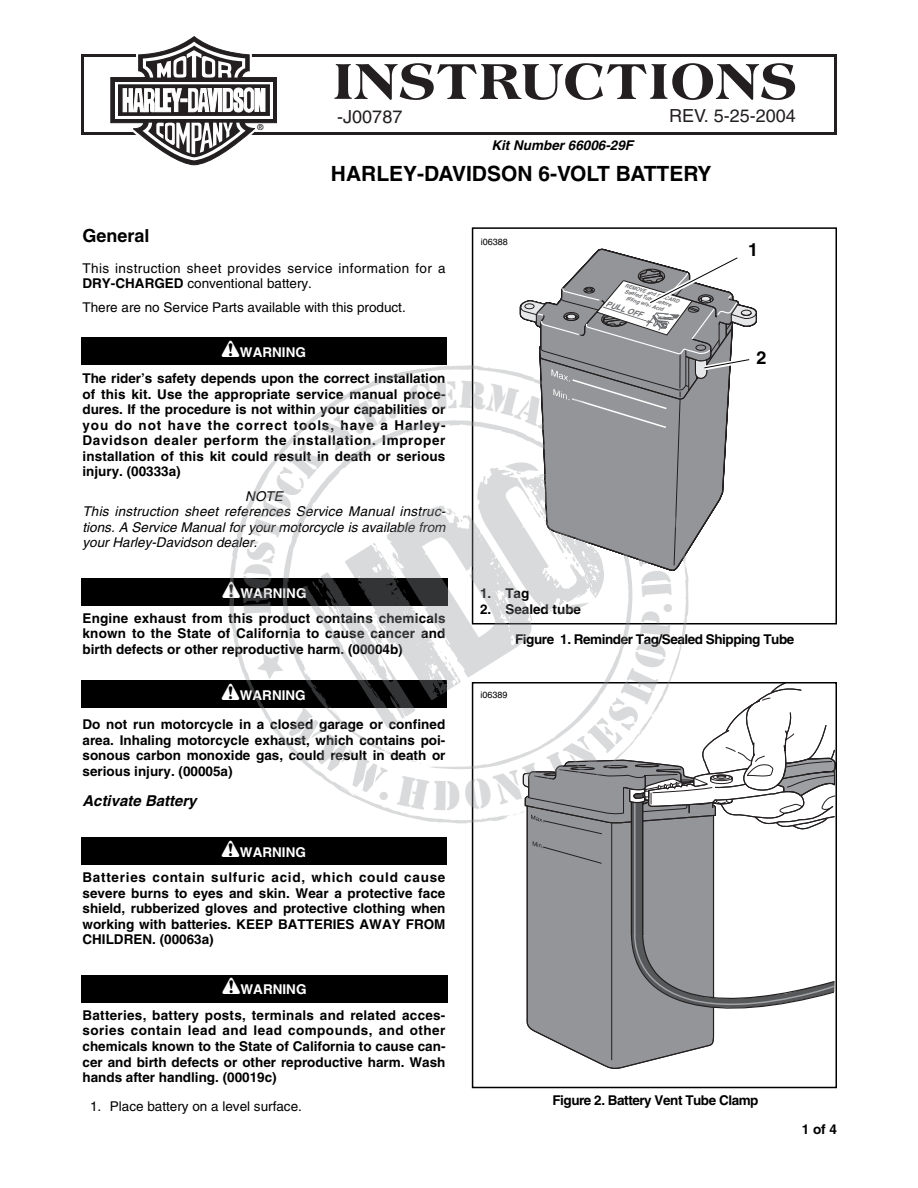
<style>
.page{position:relative;width:918px;height:1188px;background:#fff}
.page>*{position:absolute;margin:0;border:0;box-sizing:border-box;transform-origin:0 0}
.t1{font:800 54px "Americana";letter-spacing:.015em;color:#231f20}
.t2{font:700 21px "Helvetica";color:#000}
.t3{font:18px "Helvetica";color:#231f20}
.t4{font:700 18px "Helvetica";color:#000}
.t5{font:italic 700 15px "Helvetica";color:#000}
.t6{font:700 13.5px/15.5px "Helvetica";color:#000;text-align:justify}
.t7{font:italic 13.5px/15.5px "Helvetica";color:#000}
.t8{font:13.5px/15.5px "Helvetica";letter-spacing:.03em;color:#000}
.t9{font:13.5px "Helvetica";color:#000}
.t10{font:700 13.5px "Helvetica";letter-spacing:-.035em;color:#000}
.t11{font:700 13.5px "Helvetica";color:#fff}
.t12{font:italic 700 13.5px "Helvetica";color:#000}
.t13{font:9px "Helvetica";color:#000}
.t14{font:8.1px "Helvetica";color:#000}
.t15{font:italic 700 7.95px "Helvetica";color:#6d6e71}
.t16{font:italic 700 5.55px "Helvetica";color:#6d6e71}
.t17{font:italic 700 5.4px "Helvetica";color:#6d6e71}
.t18{font:italic 700 5.25px "Helvetica";color:#6d6e71;scale:.95 1}
.s1{font-weight:700}
.s2{font-family:"Harley Type";font-weight:400;font-size:21px}
</style>
<div class="page">
<div style="left:81px;top:54px;width:756px;height:81px;border:3px solid #231f20"></div>
<svg style="left:526px;top:1014px;width:124px;height:55px"></svg>
<svg style="left:542px;top:1014px;width:173px;height:47px"></svg>
<svg style="left:630px;top:1014px;width:85px;height:10px"></svg>
<svg style="left:110px;top:36px;width:167px;height:130px"></svg>
<div style="left:81px;top:578px;width:367px;height:28px;background:#000"></div>
<div style="left:81px;top:337px;width:366px;height:27px;background:#000"></div>
<div style="left:81px;top:975px;width:367px;height:27px;background:#000"></div>
<div style="left:81px;top:837px;width:366px;height:28px;background:#000"></div>
<div style="left:81px;top:680px;width:365px;height:28px;background:#000"></div>
<svg style="left:243px;top:249px;width:593px;height:765px"></svg>
<p class="t14" style="left:258px;top:124px;width:7px">®</p>
<h1 class="t1" style="left:333px;top:60px;width:465px">INSTRUCTIONS</h1>
<h3 class="t3" style="left:337px;top:110px;width:67px">-J00787</h3>
<h3 class="t3" style="left:669px;top:109px;width:128px">REV. 5-25-2004</h3>
<p class="t12" style="left:491px;top:140px;width:143px">Kit Number 66006-29F</p>
<h2 class="t2" style="left:331px;top:166px;width:382px">HARLEY-DAVIDSON 6-VOLT BATTERY</h2>
<h3 class="t4" style="left:82px;top:229px;width:69px">General</h3>
<p class="t8" style="left:82px;top:262px;width:365px">This instruction sheet provides service information for a<br><span class="s1">DRY-CHARGED</span> conventional battery.</p>
<p class="t9" style="left:82px;top:303px;width:325px">There are no Service Parts available with this product.</p>
<p class="t11" style="left:222px;top:347px;width:86px"><span class="s2">1</span>WARNING</p>
<p class="t6" style="left:82px;top:372px;width:365px">The rider’s safety depends upon the correct installation of this kit. Use the appropriate service manual proce&shy;dures. If the procedure is not within your capabilities or you do not have the correct tools, have a Harley-Davidson dealer perform the installation. Improper installation of this kit could result in death or serious injury. (00333a)</p>
<p class="t7" style="left:82px;top:489px;width:365px;text-indent:163px">NOTE<br>This instruction sheet references Service Manual instruc&shy;tions. A Service Manual for your motorcycle is available from your Harley-Davidson dealer.</p>
<p class="t11" style="left:222px;top:588px;width:86px"><span class="s2">1</span>WARNING</p>
<p class="t6" style="left:82px;top:611px;width:365px">Engine exhaust from this product contains chemicals known to the State of California to cause cancer and birth defects or other reproductive harm. (00004b)</p>
<p class="t11" style="left:221px;top:690px;width:86px"><span class="s2">1</span>WARNING</p>
<p class="t6" style="left:82px;top:718px;width:365px">Do not run motorcycle in a closed garage or confined area. Inhaling motorcycle exhaust, which contains poi&shy;sonous carbon monoxide gas, could result in death or serious injury. (00005a)</p>
<p class="t5" style="left:82px;top:795px;width:116px">Activate Battery</p>
<p class="t11" style="left:222px;top:847px;width:86px"><span class="s2">1</span>WARNING</p>
<p class="t6" style="left:82px;top:871px;width:365px">Batteries contain sulfuric acid, which could cause severe burns to eyes and skin. Wear a protective face shield, rubberized gloves and protective clothing when working with batteries. KEEP BATTERIES AWAY FROM CHILDREN. (00063a)</p>
<p class="t11" style="left:222px;top:985px;width:86px"><span class="s2">1</span>WARNING</p>
<p class="t13" style="left:481px;top:238px;width:29px">i06388</p>
<p class="t18" style="left:626px;top:283px;width:60px;rotate:17deg">REMOVE and DISCARD</p>
<p class="t16" style="left:625px;top:289px;width:50px;rotate:17deg">Sealed Tube before</p>
<p class="t17" style="left:627px;top:296px;width:40px;rotate:17deg">filling with Acid</p>
<p class="t15" style="left:607px;top:301px;width:39px;rotate:17deg">PULL OFF</p>
<h3 class="t4" style="left:748px;top:243px;width:12px">1</h3>
<h3 class="t4" style="left:757px;top:351px;width:12px">2</h3>
<p class="t6" style="left:480px;top:587px;width:51px">1. Tag</p>
<p class="t6" style="left:480px;top:603px;width:102px">2. Sealed tube</p>
<p class="t10" style="left:515px;top:634px;width:281px">Figure 1. Reminder Tag/Sealed Shipping Tube</p>
<p class="t13" style="left:480px;top:691px;width:29px">i06389</p>
<p class="t6" style="left:82px;top:1009px;width:365px">Batteries, battery posts, terminals and related acces&shy;sories contain lead and lead compounds, and other chemicals known to the State of California to cause can&shy;cer and birth defects or other reproductive harm. Wash hands after handling. (00019c)</p>
<p class="t9" style="left:90px;top:1101px;width:213px">1. Place battery on a level surface.</p>
<p class="t10" style="left:552px;top:1096px;width:208px">Figure 2. Battery Vent Tube Clamp</p>
<p class="t6" style="left:802px;top:1123px;width:37px">1 of 4</p>
</div>
